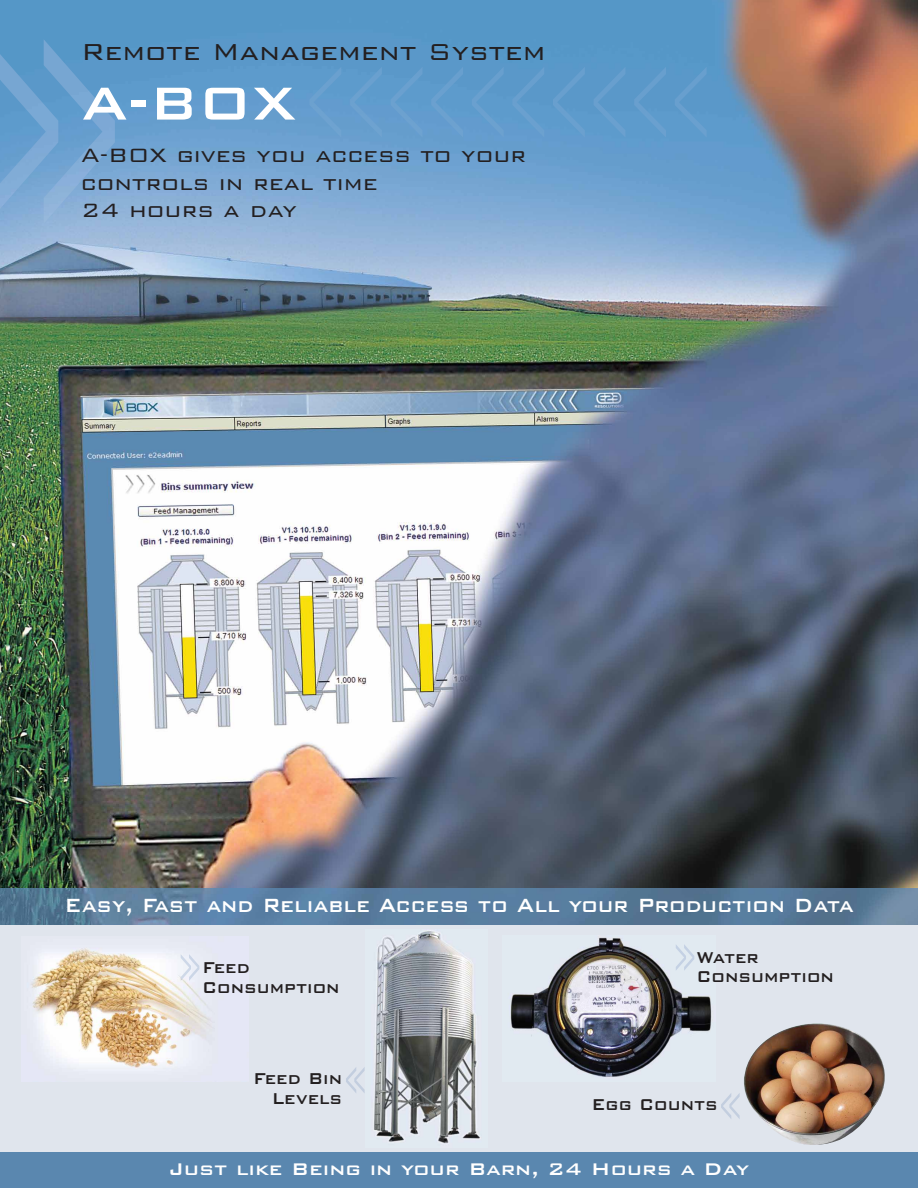
<style>
.page{position:relative;width:918px;height:1188px;background:#fff}
.page>*{position:absolute;margin:0;border:0;box-sizing:border-box;transform-origin:0 0}
.t1{font:500 61.65px "Bank Gothic BT";color:#fff}
.t2{font:300 30.9px "Bank Gothic BT";color:#231f20}
.t3{font:300 25.65px/27.5px "Bank Gothic BT";color:#231f20}
.t4{font:500 25.5px "Bank Gothic BT";color:#fff;scale:.9 1}
.t5{font:500 22.5px "Bank Gothic BT";color:#fff}
.t6{font:500 21px/19.5px "Bank Gothic BT";color:#231f20;scale:.9 1}
</style>
<div class="page">
<img style="left:0;top:0;width:918px;height:889px">
<div style="left:0;top:924px;width:918px;height:231px;background:#e0e5ed"></div>
<img style="left:31px;top:947px;width:178px;height:125px">
<img style="left:0;top:54px;width:44px;height:155px">
<img style="left:44px;top:39px;width:71px;height:185px">
<img style="left:309px;top:67px;width:398px;height:71px">
<hr style="left:0;top:924px;width:918px;height:1px;background:#7496ba">
<img style="left:0;top:889px;width:918px;height:35px">
<div style="left:0;top:1152px;width:918px;height:36px;background:#5a87af"></div>
<img style="left:744px;top:1023px;width:141px;height:122px">
<img style="left:373px;top:930px;width:108px;height:214px">
<img style="left:509px;top:937px;width:203px;height:140px">
<img style="left:181px;top:954px;width:8px;height:27px">
<img style="left:189px;top:954px;width:10px;height:27px">
<img style="left:676px;top:944px;width:8px;height:27px">
<img style="left:684px;top:944px;width:10px;height:27px">
<svg style="left:346px;top:1067px;width:19px;height:26px"></svg>
<svg style="left:721px;top:1093px;width:19px;height:26px"></svg>
<p class="t2" style="left:81px;top:35px;width:466px">Remote Management System</p>
<h1 class="t1" style="left:81px;top:70px;width:216px">A-BOX</h1>
<p class="t3" style="left:81px;top:141px;width:447px">A-BOX gives you access to your controls in real time<br>24 hours a day</p>
<p class="t4" style="left:64px;top:891px;width:878px">Easy, Fast and Reliable Access to All your Production Data</p>
<p class="t6" style="left:202px;top:958px;width:154px">Feed<br>Consumption</p>
<p class="t6" style="left:253px;top:1069px;width:100px;text-align:right">Feed Bin<br>Levels</p>
<p class="t6" style="left:696px;top:947px;width:154px">Water<br>Consumption</p>
<p class="t6" style="left:591px;top:1095px;width:142px">Egg Counts</p>
<p class="t5" style="left:169px;top:1157px;width:582px">Just like Being in your Barn, 24 Hours a Day</p>
</div>
